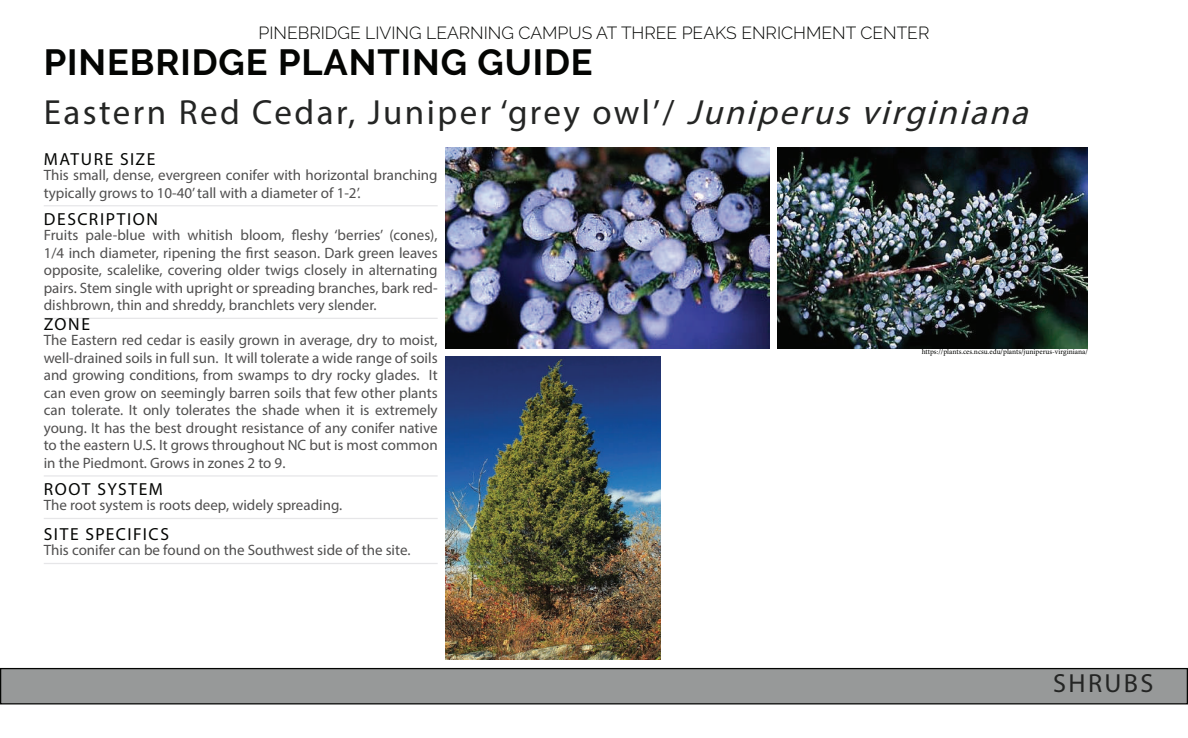
<style>
.page{position:relative;width:1188px;height:738px;background:#fff}
.page>*{position:absolute;margin:0;border:0;box-sizing:border-box;transform-origin:0 0}
.t1{font:700 36.25px "Raleway";letter-spacing:.025em;color:#040503}
.t2{font:35px "Myriad Pro";letter-spacing:.07em;color:#242524}
.t3{font:26.25px "Myriad Pro";letter-spacing:.09em;color:#242524}
.t4{font:300 17.5px "Raleway";color:#040503}
.t5{font:17.5px "Myriad Pro";letter-spacing:.09em;color:#040503}
.t6{font:15px/17.5px "Myriad Pro";color:#504f4f;text-align:justify}
.t7{font:7.5px "Minion Pro";color:#040503}
.s1{font-style:italic}
</style>
<div class="page">
<hr style="left:44px;top:205px;width:394px;height:1px;background:#e6e6e8">
<hr style="left:44px;top:318px;width:394px;height:1px;background:#e6e6e8">
<hr style="left:44px;top:475px;width:394px;height:1px;background:#e6e6e8">
<hr style="left:44px;top:518px;width:394px;height:1px;background:#e6e6e8">
<hr style="left:44px;top:562px;width:394px;height:2px;background:#e6e6e8">
<div style="left:1px;top:668px;width:1186px;height:35px;background:#979999"></div>
<div style="left:0;top:668px;width:1188px;height:36px;border:1px solid #040503"></div>
<img style="left:445px;top:147px;width:324px;height:202px">
<img style="left:777px;top:147px;width:310px;height:202px">
<img style="left:445px;top:356px;width:215px;height:303px">
<p class="t4" style="left:259px;top:23px;width:672px">PINEBRIDGE LIVING LEARNING CAMPUS AT THREE PEAKS ENRICHMENT CENTER</p>
<h1 class="t1" style="left:44px;top:42px;width:550px">PINEBRIDGE PLANTING GUIDE</h1>
<h2 class="t2" style="left:44px;top:90px;width:996px">Eastern Red Cedar, Juniper ‘grey owl’/ <span class="s1">Juniperusvirginiana</span></h2>
<p class="t5" style="left:44px;top:148px;width:113px">MATURE SIZE</p>
<p class="t6" style="left:44px;top:166px;width:395px">This small, dense, evergreen conifer with horizontal branching typically grows to 10-40’ tall with a diameter of 1-2’.</p>
<p class="t5" style="left:44px;top:208px;width:116px">DESCRIPTION</p>
<p class="t6" style="left:44px;top:226px;width:395px">Fruits pale-blue with whitish bloom, fleshy ‘berries’ (cones), 1/4 inch diameter, ripening the first season. Dark green leaves opposite, scalelike, covering older twigs closely in alternating pairs. Stem single with upright or spreading branches, bark red&shy;dishbrown, thin and shreddy, branchlets very slender.</p>
<p class="t5" style="left:44px;top:313px;width:48px">ZONE</p>
<p class="t6" style="left:44px;top:331px;width:395px">The Eastern red cedar is easily grown in average, dry to moist, well-drained soils in full sun. It will tolerate a wide range of soils and growing conditions, from swamps to dry rocky glades. It can even grow on seemingly barren soils that few other plants can tolerate. It only tolerates the shade when it is extremely young. It has the best drought resistance of any conifer native to the eastern U.S. It grows throughout NC but is most common in the Piedmont. Grows in zones 2 to 9.</p>
<p class="t5" style="left:44px;top:478px;width:121px">ROOT SYSTEM</p>
<p class="t6" style="left:44px;top:496px;width:300px">The root system is roots deep, widely spreading.</p>
<p class="t5" style="left:44px;top:523px;width:127px">SITE SPECIFICS</p>
<p class="t6" style="left:44px;top:541px;width:368px">This conifer can be found on the Southwest side of the site.</p>
<p class="t7" style="left:921px;top:347px;width:168px">https://plants.ces.ncsu.edu/plants/juniperus-virginiana/</p>
<h3 class="t3" style="left:1053px;top:666px;width:102px">SHRUBS</h3>
</div>
